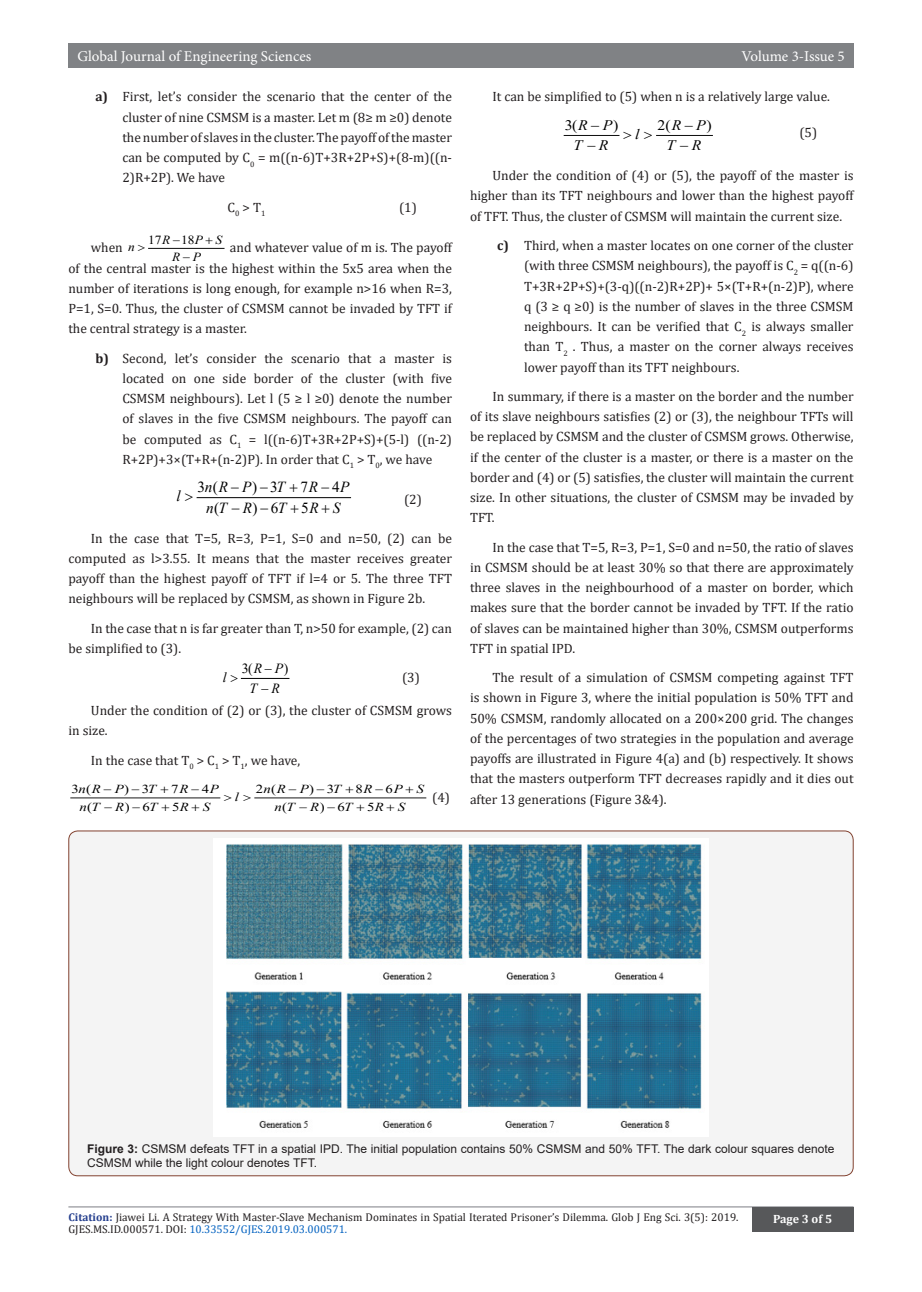
<style>
.page{position:relative;width:922px;height:1292px;background:#fff}
.page>*{position:absolute;margin:0;border:0;box-sizing:border-box;transform-origin:0 0}
.t1{font:italic 15.3px "Times New Roman";color:#000}
.t2{font:15.3px "Times New Roman";color:#000}
.t3{font:15px "Minion Pro";color:#fff}
.t4{font:14.55px "Times New Roman";color:#000;scale:1.09 1}
.t5{font:italic 14.55px "Times New Roman";color:#000;scale:1.09 1}
.t6{font:13.95px "Times New Roman";color:#000}
.t7{font:italic 13.95px "Times New Roman";color:#000}
.List_Paragraph{font:13.5px/20.2px "Cambria";color:#231f20;text-align:justify}
.t8{font:italic 12.45px/17.5px "Times New Roman";color:#000;text-align:center;scale:1.08 1}
.t9{font:italic 12.15px "Times New Roman";color:#000;scale:1.21 1}
.t10{font:12.15px "Times New Roman";color:#000;scale:1.21 1}
.t11{font:12px/14.4px "Arial";color:#231f20}
.t12{font:700 12px "Cambria";color:#fff}
.t13{font:11.25px/12px "Cambria";color:#231f20}
.s1{font-weight:700}
.s2{font-family:"Times New Roman";font-style:italic;font-size:12.45px;color:#000}
.s3{font-style:normal}
.s4{font-style:italic}
.s5{font-weight:700;color:#253f8e}
.s6{color:#0563c1}
</style>
<div class="page">
<hr style="left:68px;top:1206px;width:785px;height:1px;background:#a8a9ad">
<div style="left:68px;top:44px;width:786px;height:24px;background:#808285"></div>
<div style="left:751px;top:1207px;width:102px;height:25px;background:#57585a"></div>
<hr style="left:149px;top:248px;width:75px;height:1px;background:#000">
<hr style="left:197px;top:497px;width:153px;height:1px;background:#000">
<hr style="left:241px;top:678px;width:48px;height:1px;background:#000">
<hr style="left:71px;top:797px;width:149px;height:1px;background:#000">
<hr style="left:255px;top:797px;width:171px;height:1px;background:#000">
<hr style="left:564px;top:135px;width:55px;height:1px;background:#000">
<hr style="left:656px;top:135px;width:56px;height:1px;background:#000">
<div style="left:69px;top:831px;width:784px;height:344px;background:#f4f4f4;border-radius:9px"></div>
<img style="left:213px;top:838px;width:495px;height:298px">
<svg style="left:261px;top:677px;width:11px;height:2px"></svg>
<p class="t3" style="left:77px;top:46px;width:235px">Global Journal of Engineering Sciences</p>
<p class="t3" style="left:741px;top:46px;width:105px">Volume 3-Issue 5</p>
<p class="List_Paragraph" style="left:122px;top:87px;width:331px;text-indent:-27px"><span class="s1">a)</span> First, let’s consider the scenario that the center of the cluster of nine CSMSM is a master. Let m (8≥ m ≥0) denote the number of slaves in the cluster. The payoff of the master can be computed by C<sub>0</sub> = m((n-6)T+3R+2P+S)+(8-m)((n-2)R+2P). We have</p>
<p class="List_Paragraph" style="left:228px;top:197px;width:39px">C<sub>0</sub> &gt; T<sub>1</sub></p>
<p class="List_Paragraph" style="left:399px;top:197px;width:19px">(1)</p>
<p class="List_Paragraph" style="left:91px;top:237px;width:45px">when <span class="s2">n</span></p>
<p class="t8" style="left:148px;top:230px;width:70px"><span class="s3">17</span>R −<span class="s3">18</span>P S<br>R P</p>
<p class="List_Paragraph" style="left:68px;top:237px;width:385px;text-indent:161px">and whatever value of m is. The payoff of the central master is the highest within the 5x5 area when the number of iterations is long enough, for example n&gt;16 when R=3, P=1, S=0. Thus, the cluster of CSMSM cannot be invaded by TFT if the central strategy is a master.</p>
<p class="List_Paragraph" style="left:122px;top:348px;width:331px;text-indent:-27px"><span class="s1">b)</span> Second, let’s consider the scenario that a master is located on one side border of the cluster (with five CSMSM neighbours). Let l (5 ≥ l ≥0) denote the number of slaves in the five CSMSM neighbours. The payoff can be computed as C<sub>1</sub> = l((n-6)T+3R+2P+S)+(5-l) ((n-2)<br>R+2P)+3×(T+R+(n-2)P). In order that C<sub>1</sub> &gt; T<sub>0</sub>, we have</p>
<p class="t2" style="left:198px;top:476px;width:22px">3 (</p>
<p class="t1" style="left:205px;top:476px;width:82px">n R P<span class="s3">) 3</span>T</p>
<p class="t2" style="left:300px;top:476px;width:51px">7<span class="s4">R</span>−4<span class="s4">P</span></p>
<p class="t2" style="left:214px;top:497px;width:7px">(</p>
<p class="t1" style="left:176px;top:486px;width:6px">l</p>
<p class="List_Paragraph" style="left:404px;top:489px;width:19px">(2)</p>
<p class="List_Paragraph" style="left:68px;top:528px;width:385px;text-indent:22px">In the case that T=5, R=3, P=1, S=0 and n=50, (2) can be computed as l&gt;3.55. It means that the master receives greater payoff than the highest payoff of TFT if l=4 or 5. The three TFT neighbours will be replaced by CSMSM, as shown in Figure 2b.</p>
<p class="List_Paragraph" style="left:68px;top:618px;width:385px;text-indent:22px">In the case that n is far greater than T, n&gt;50 for example, (2) can be simplified to (3).</p>
<p class="t6" style="left:242px;top:658px;width:48px">3(<span class="s4">R P</span>)</p>
<p class="t7" style="left:223px;top:667px;width:5px">l</p>
<p class="t7" style="left:249px;top:678px;width:32px">T R</p>
<p class="t1" style="left:206px;top:498px;width:82px">n T R<span class="s3">) 6</span>T</p>
<p class="t1" style="left:301px;top:498px;width:41px"><span class="s3">5</span>R S</p>
<p class="List_Paragraph" style="left:402px;top:667px;width:19px">(3)</p>
<p class="List_Paragraph" style="left:68px;top:700px;width:385px;text-indent:22px">Under the condition of (2) or (3), the cluster of CSMSM grows in size.</p>
<p class="List_Paragraph" style="left:91px;top:750px;width:211px">In the case that T<sub>0</sub> &gt; C<sub>1</sub> &gt; T<sub>1</sub>, we have,</p>
<p class="t10" style="left:71px;top:780px;width:18px">3 (</p>
<p class="t9" style="left:78px;top:781px;width:66px">n R P<span class="s3">) 3</span>T</p>
<p class="t10" style="left:171px;top:780px;width:41px">7<span class="s4">R</span>−4<span class="s4">P</span></p>
<p class="t10" style="left:256px;top:780px;width:18px">2 (</p>
<p class="t9" style="left:263px;top:781px;width:66px">n R P<span class="s3">) 3</span>T</p>
<p class="t9" style="left:355px;top:781px;width:58px"><span class="s3">8</span>R−<span class="s3">6</span>P S</p>
<p class="t9" style="left:235px;top:788px;width:5px">l</p>
<p class="List_Paragraph" style="left:432px;top:787px;width:19px">(4)</p>
<p class="t9" style="left:80px;top:798px;width:66px">n T − R<span class="s3">) 6</span>T</p>
<p class="t9" style="left:172px;top:798px;width:33px"><span class="s3">5</span>R S</p>
<p class="t10" style="left:282px;top:798px;width:6px">(</p>
<p class="t10" style="left:87px;top:798px;width:6px">(</p>
<p class="t9" style="left:275px;top:798px;width:66px">n T − R<span class="s3">) 6</span>T</p>
<p class="t9" style="left:367px;top:798px;width:33px"><span class="s3">5</span>R S</p>
<p class="List_Paragraph" style="left:492px;top:87px;width:339px">It can be simplified to (5) when n is a relatively large value.</p>
<p class="t4" style="left:565px;top:115px;width:51px">3(<span class="s4">R P</span>)</p>
<p class="t4" style="left:657px;top:115px;width:51px">2(<span class="s4">R P</span>)</p>
<p class="List_Paragraph" style="left:799px;top:123px;width:19px">(5)</p>
<p class="List_Paragraph" style="left:470px;top:165px;width:385px;text-indent:22px">Under the condition of (4) or (5), the payoff of the master is higher than its TFT neighbours and lower than the highest payoff of TFT. Thus, the cluster of CSMSM will maintain the current size.</p>
<p class="List_Paragraph" style="left:524px;top:235px;width:331px;text-indent:-27px"><span class="s1">c)</span> Third, when a master locates on one corner of the cluster (with three CSMSM neighbours), the payoff is C<sub>2</sub> = q((n-6)<br>T+3R+2P+S)+(3-q)((n-2)R+2P)+ 5×(T+R+(n-2)P), where q (3 ≥ q ≥0) is the number of slaves in the three CSMSM neighbours. It can be verified that C<sub>2</sub> is always smaller than T<sub>2</sub> . Thus, a master on the corner always receives lower payoff than its TFT neighbours.</p>
<p class="List_Paragraph" style="left:470px;top:386px;width:385px;text-indent:22px">In summary, if there is a master on the border and the number of its slave neighbours satisfies (2) or (3), the neighbour TFTs will be replaced by CSMSM and the cluster of CSMSM grows. Otherwise, if the center of the cluster is a master, or there is a master on the border and (4) or (5) satisfies, the cluster will maintain the current size. In other situations, the cluster of CSMSM may be invaded by TFT.</p>
<p class="List_Paragraph" style="left:470px;top:537px;width:385px;text-indent:22px">In the case that T=5, R=3, P=1, S=0 and n=50, the ratio of slaves in CSMSM should be at least 30% so that there are approximately three slaves in the neighbourhood of a master on border, which makes sure that the border cannot be invaded by TFT. If the ratio of slaves can be maintained higher than 30%, CSMSM outperforms TFT in spatial IPD.</p>
<p class="List_Paragraph" style="left:470px;top:667px;width:385px;text-indent:22px">The result of a simulation of CSMSM competing against TFT is shown in Figure 3, where the initial population is 50% TFT and 50% CSMSM, randomly allocated on a 200×200 grid. The changes of the percentages of two strategies in the population and average payoffs are illustrated in Figure 4(a) and (b) respectively. It shows that the masters outperform TFT decreases rapidly and it dies out after 13 generations (Figure 3&amp;4).</p>
<p class="t5" style="left:635px;top:124px;width:6px">l</p>
<p class="t5" style="left:573px;top:135px;width:34px">T R</p>
<p class="t5" style="left:666px;top:135px;width:34px">T R</p>
<p class="t11" style="left:87px;top:1141px;width:748px"><span class="s1">Figure 3:</span> CSMSM defeats TFT in a spatial IPD. The initial population contains 50% CSMSM and 50% TFT. The dark colour squares denote<br>CSMSM while the light colour denotes TFT.</p>
<p class="t13" style="left:68px;top:1211px;width:671px"><span class="s5">Citation:</span> Jiawei Li. A Strategy With Master-Slave Mechanism Dominates in Spatial Iterated Prisoner’s Dilemma. Glob J Eng Sci. 3(5): 2019.<br>GJES.MS.ID.000571. DOI: <span class="s6">10.33552/GJES.2019.03.000571.</span></p>
<p class="t12" style="left:773px;top:1210px;width:60px">Page 3 of 5</p>
</div>
